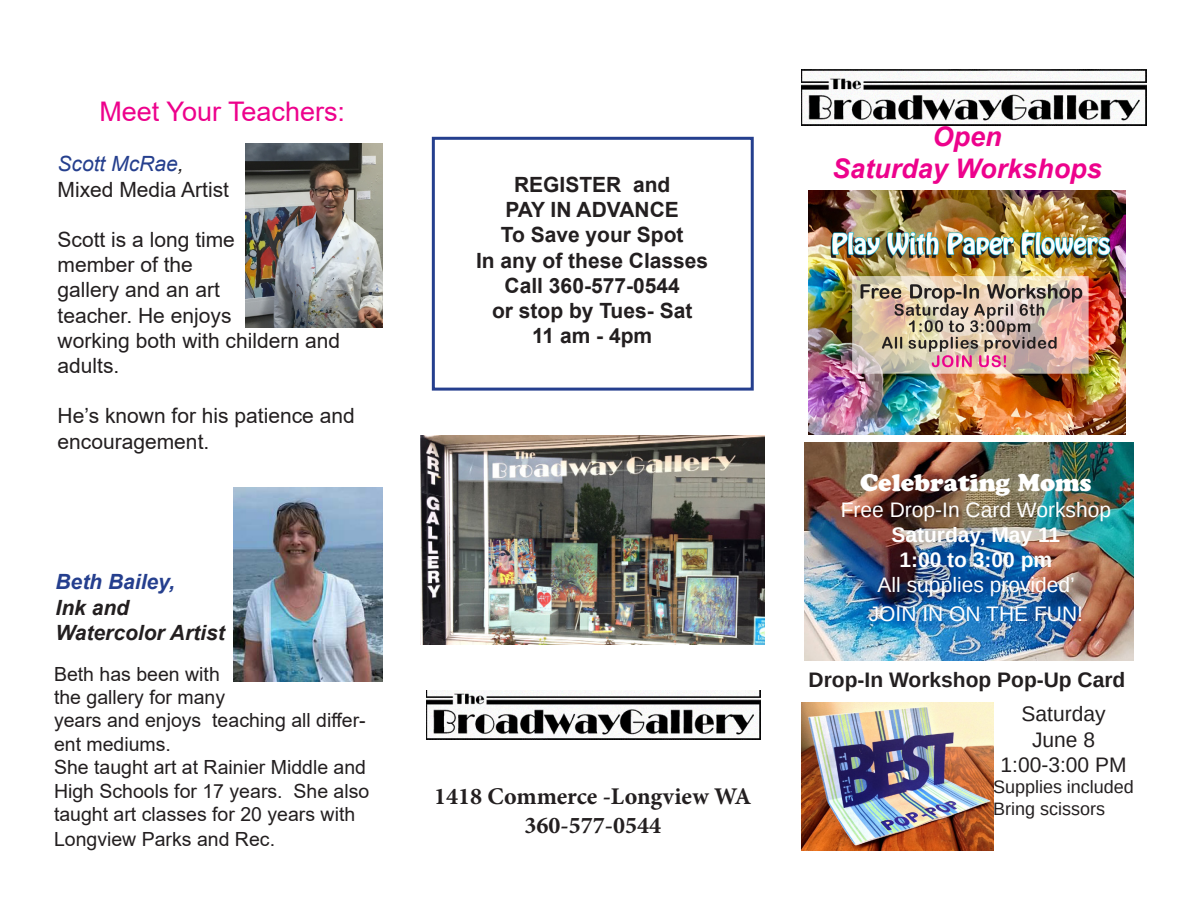
<style>
.page{position:relative;width:1188px;height:918px;background:#fff}
.page>*{position:absolute;margin:0;border:0;box-sizing:border-box;transform-origin:0 0}
.t1{font:italic 700 27px/32.4px "Arial";color:#ed028c;text-align:center}
.t2{font:27px "Arial";color:#ed028c}
.t3{font:700 24px/28.8px "Minion Pro";color:#231f20;text-align:center}
.t4{font:24px "Cooper Black Std";color:#fff}
.t5{font:21px/25.2px "Arial";color:#231f20}
.t6{font:700 21px/25.2px "Arial";color:#231f20;text-align:center}
.t7{font:21px/28.8px "Arimo";color:#fff;text-align:center}
.t8{font:700 21px/25.2px "Arimo";color:#fff;text-align:center}
.t9{font:700 21px "Arimo";color:#231f20}
.t10{font:21px/25.2px "Arimo";color:#231f20;text-align:center}
.t11{font:italic 700 21px/25.2px "Arial";color:#231f20}
.t12{font:italic 700 21px "Arial";color:#253f8e}
.t13{font:19.5px/23.4px "Arial";color:#231f20}
.t14{font:18px/21.6px "Arimo";color:#231f20}
.s1{font-style:italic;color:#253f8e}
.s2{font-style:italic}
</style>
<div class="page">
<img style="left:801px;top:70px;width:346px;height:56px">
<img style="left:427px;top:691px;width:334px;height:48px">
<img style="left:233px;top:487px;width:149px;height:195px">
<img style="left:420px;top:435px;width:344px;height:209px">
<img style="left:245px;top:144px;width:138px;height:184px">
<div style="left:432px;top:137px;width:322px;height:254px;border:3px solid #253f8e"></div>
<img style="left:809px;top:190px;width:316px;height:245px">
<img style="left:805px;top:443px;width:329px;height:218px">
<img style="left:801px;top:702px;width:192px;height:148px">
<h1 class="t2" style="left:99px;top:93px;width:247px">Meet Your Teachers:</h1>
<p class="t5" style="left:58px;top:151px;width:173px"><span class="s1">Scott McRae</span><span class="s2">,<br></span>Mixed Media Artist</p>
<p class="t5" style="left:58px;top:227px;width:284px">Scott is a long time<br>member of the<br>gallery and an art<br>teacher. He enjoys<br>working both with childern and adults.</p>
<p class="t5" style="left:58px;top:403px;width:299px">He’s known for his patience and encouragement.</p>
<p class="t12" style="left:56px;top:568px;width:121px">Beth Bailey,</p>
<p class="t11" style="left:56px;top:595px;width:171px">Ink and<br>Watercolor Artist</p>
<p class="t13" style="left:54px;top:662px;width:317px">Beth has been with<br>the gallery for many<br>years and enjoys teaching all differ&shy;ent mediums.<br>She taught art at Rainier Middle and<br>High Schools for 17 years. She also taught art classes for 20 years with</p>
<p class="t13" style="left:54px;top:828px;width:223px">Longview Parks and Rec.</p>
<p class="t6" style="left:476px;top:172px;width:234px">REGISTER and<br>PAY IN ADVANCE<br>To Save your Spot<br>In any of these Classes<br>Call 360-577-0544<br>or stop by Tues- Sat<br>11 am - 4pm</p>
<p class="t3" style="left:434px;top:782px;width:319px">1418 Commerce -Longview WA<br>360-577-0544</p>
<h1 class="t1" style="left:832px;top:121px;width:271px">Open<br>Saturday Workshops</h1>
<p class="t4" style="left:860px;top:469px;width:233px">Celebrating Moms</p>
<p class="t7" style="left:841px;top:495px;width:272px">Free Drop-In Card Workshop</p>
<p class="t8" style="left:891px;top:522px;width:170px">Saturday, May 11<br>1:00 to 3:00 pm</p>
<p class="t7" style="left:869px;top:571px;width:216px">All supplies provided’<br>JOIN IN ON THE FUN!</p>
<p class="t9" style="left:809px;top:665px;width:318px">Drop-In Workshop Pop-Up Card</p>
<p class="t10" style="left:1001px;top:702px;width:128px">Saturday<br>June 8<br>1:00-3:00 PM</p>
<p class="t14" style="left:993px;top:777px;width:142px">Supplies included<br>Bring scissors</p>
</div>
